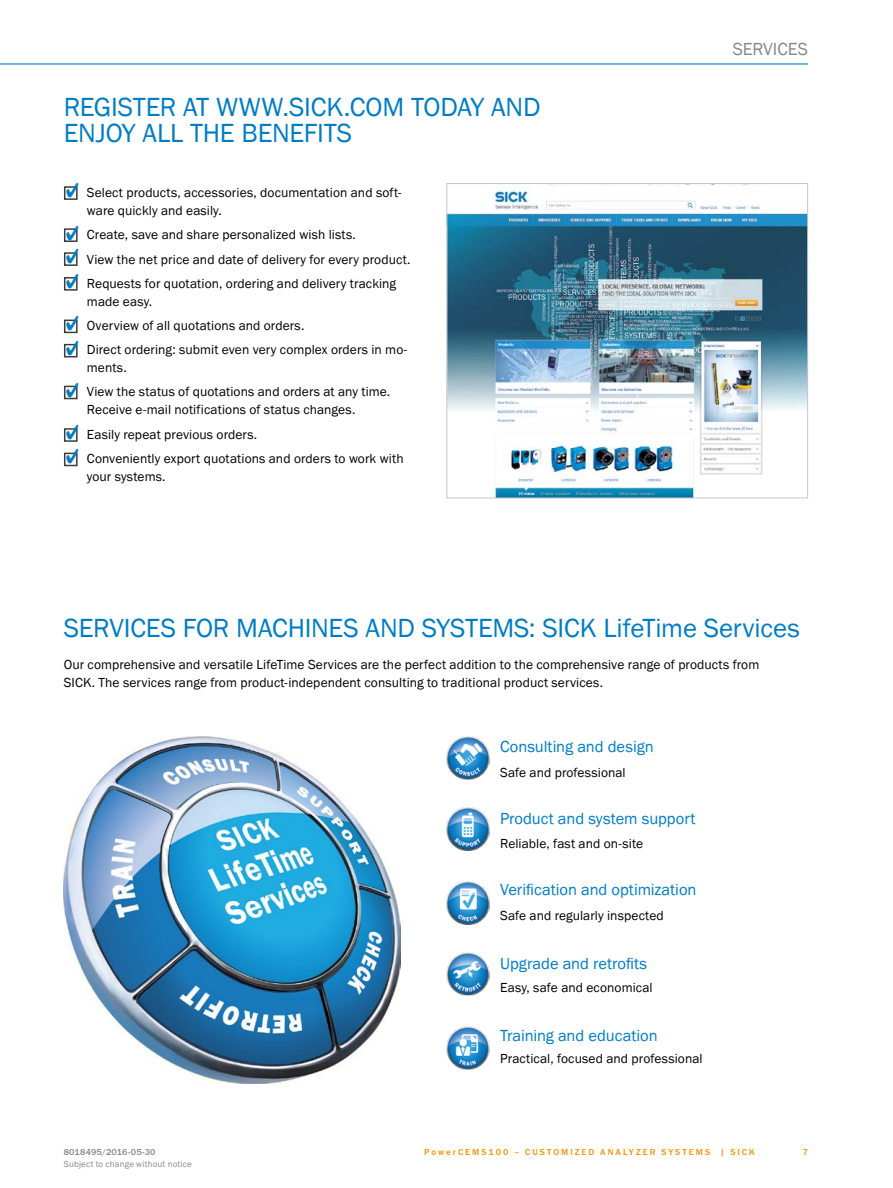
<style>
.page{position:relative;width:893px;height:1188px;background:#fff}
.page>*{position:absolute;margin:0;border:0;box-sizing:border-box;transform-origin:0 0}
.t1{font:27px "SICK Franklin";letter-spacing:-.01em;color:#007cc2}
.t2{font:18px "SICK Franklin";color:#878787}
.t3{font:16.5px "SICK Franklin";color:#007cc2}
.t4{font:13.5px/24.3px "SICK Franklin";letter-spacing:.005em;color:#000}
.t5{font:500 9px "SICK Franklin";letter-spacing:.225em;color:#f39200}
.t6{font:9px "SICK Franklin";letter-spacing:.02em;color:#878787}
.t7{font:500 9px "SICK Franklin";letter-spacing:.02em;color:#878787}
</style>
<div class="page">
<hr style="left:0;top:63px;width:808px;height:2px;background:#007cc2">
<img style="left:446px;top:1026px;width:43px;height:43px">
<img style="left:446px;top:953px;width:43px;height:43px">
<img style="left:446px;top:736px;width:43px;height:43px">
<img style="left:446px;top:881px;width:43px;height:43px">
<img style="left:446px;top:808px;width:43px;height:42px">
<img style="left:64px;top:736px;width:336px;height:348px">
<div style="left:64px;top:186px;width:14px;height:14px;border:2px solid #3c3c3b"></div>
<div style="left:64px;top:228px;width:14px;height:14px;border:2px solid #3c3c3b"></div>
<div style="left:64px;top:252px;width:14px;height:14px;border:2px solid #3c3c3b"></div>
<div style="left:64px;top:277px;width:14px;height:14px;border:2px solid #3c3c3b"></div>
<div style="left:64px;top:320px;width:14px;height:13px;border:2px solid #3c3c3b"></div>
<div style="left:64px;top:344px;width:14px;height:13px;border:2px solid #3c3c3b"></div>
<div style="left:64px;top:386px;width:14px;height:13px;border:2px solid #3c3c3b"></div>
<div style="left:64px;top:428px;width:14px;height:14px;border:2px solid #3c3c3b"></div>
<div style="left:64px;top:453px;width:14px;height:13px;border:2px solid #3c3c3b"></div>
<img style="left:448px;top:185px;width:358px;height:311px">
<div style="left:446px;top:183px;width:362px;height:315px;border:1px solid #c6c6c6"></div>
<svg style="left:65px;top:186px;width:13px;height:12px"></svg>
<svg style="left:65px;top:228px;width:13px;height:13px"></svg>
<svg style="left:65px;top:252px;width:13px;height:12px"></svg>
<svg style="left:65px;top:277px;width:13px;height:12px"></svg>
<svg style="left:65px;top:319px;width:13px;height:12px"></svg>
<svg style="left:65px;top:343px;width:13px;height:13px"></svg>
<svg style="left:65px;top:385px;width:13px;height:13px"></svg>
<svg style="left:65px;top:428px;width:13px;height:13px"></svg>
<svg style="left:65px;top:452px;width:13px;height:12px"></svg>
<h1 class="t1" style="left:64px;top:90px;width:85px">REGISTER</h1>
<h1 class="t1" style="left:183px;top:90px;width:244px">AT WWW.SI CK.COM TODAY</h1>
<h1 class="t1" style="left:491px;top:90px;width:18px">AND</h1>
<h1 class="t1" style="left:64px;top:116px;width:94px">ENJOY ALL</h1>
<h1 class="t1" style="left:190px;top:116px;width:164px">THE BENEFITS</h1>
<p class="t4" style="left:87px;top:184px;width:316px;line-height:17.9px">Select products, accessories, documentation and soft&shy;ware quickly and easily.</p>
<p class="t4" style="left:87px;top:223px;width:325px">Create, save and share personalized wish lists.<br>View the net price and date of delivery for every product.<br>Requests for quotation, ordering and delivery tracking</p>
<p class="t4" style="left:87px;top:289px;width:322px">made easy.<br>Overview of all quotations and orders.<br>Direct ordering: submit even very complex orders in mo-</p>
<p class="t4" style="left:87px;top:356px;width:305px">ments.<br>View the status of quotations and orders at any time.</p>
<p class="t4" style="left:87px;top:398px;width:318px">Receive e-mail notifications of status changes.<br>Easily repeat previous orders.<br>Conveniently export quotations and orders to work with</p>
<p class="t4" style="left:87px;top:464px;width:80px">your systems.</p>
<h2 class="t2" style="left:733px;top:38px;width:77px">SERVICES</h2>
<h1 class="t1" style="left:64px;top:611px;width:319px">SERVICES FOR MACHINES AND</h1>
<h1 class="t1" style="left:422px;top:611px;width:380px">SYSTEMS: SI CK LifeTime Services</h1>
<p class="t4" style="left:64px;top:656px;width:697px;line-height:17.9px">Our comprehensive and versatile LifeTime Services are the perfect addition to the comprehensive range of products from<br>SICK. The services range from product-independent consulting to traditional product services.</p>
<p class="t3" style="left:500px;top:736px;width:155px">Consulting and design</p>
<p class="t4" style="left:500px;top:760px;width:127px">Safe and professional</p>
<p class="t3" style="left:500px;top:809px;width:197px">Product and system support</p>
<p class="t4" style="left:500px;top:832px;width:145px">Reliable, fast and on-site</p>
<p class="t3" style="left:500px;top:879px;width:198px">Verification and optimization</p>
<p class="t4" style="left:500px;top:904px;width:165px">Safe and regularly inspected</p>
<p class="t3" style="left:500px;top:953px;width:149px">Upgrade and retrofits</p>
<p class="t4" style="left:500px;top:975px;width:154px">Easy, safe and economical</p>
<p class="t3" style="left:500px;top:1025px;width:159px">Training and education</p>
<p class="t4" style="left:500px;top:1047px;width:204px">Practical, focused and professional</p>
<p class="t7" style="left:64px;top:1146px;width:93px">8018495/2016-05-30</p>
<p class="t5" style="left:424px;top:1146px;width:332px">PowerCEMS100 – CUSTOMIZED ANALYZER SYSTEMS | SICK</p>
<p class="t6" style="left:64px;top:1159px;width:130px">Subject to change without notice</p>
<p class="t5" style="left:803px;top:1146px;width:7px">7</p>
</div>
